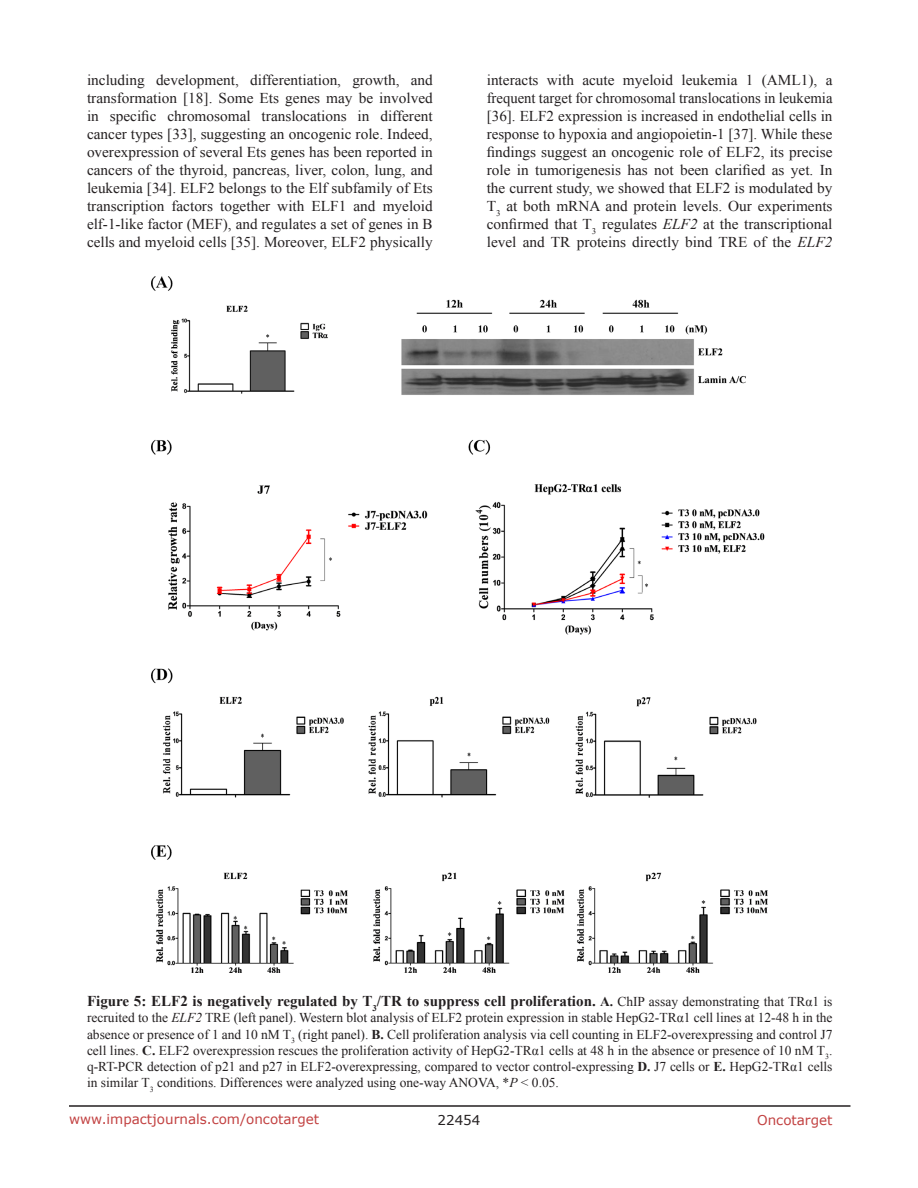
<style>
.page{position:relative;width:918px;height:1188px;background:#fff}
.page>*{position:absolute;margin:0;border:0;box-sizing:border-box;transform-origin:0 0}
.BodyText{font:15px/18px "Times New Roman";color:#231f20;text-align:justify}
.figuretext{font:700 15px "Times New Roman";color:#231f20}
.figuretext-2{font:13.5px/16.2px "Times New Roman";color:#231f20;text-align:justify}
.t1{font:13.5px "Verdana";color:#c24141}
.t2{font:13.5px "Verdana";color:#231f20}
.s1{font-style:italic}
.s2{font-size:13.5px}
.s3{font-weight:400;font-size:13.5px}
.s4{font-weight:700}
</style>
<div class="page">
<hr style="left:69px;top:1105px;width:781px;height:2px;background:#231f20">
<img style="left:152px;top:276px;width:616px;height:696px">
<p class="BodyText" style="left:87px;top:71px;width:347px">including development, differentiation, growth, and transformation [18]. Some Ets genes may be involved in specific chromosomal translocations in different cancer types [33], suggesting an oncogenic role. Indeed, overexpression of several Ets genes has been reported in cancers of the thyroid, pancreas, liver, colon, lung, and leukemia [34]. ELF2 belongs to the Elf subfamily of Ets transcription factors together with ELF1 and myeloid elf-1-like factor (MEF), and regulates a set of genes in B cells and myeloid cells [35]. Moreover, ELF2 physically</p>
<p class="BodyText" style="left:487px;top:71px;width:347px">interacts with acute myeloid leukemia 1 (AML1), a frequent target for chromosomal translocations in leukemia [36]. ELF2 expression is increased in endothelial cells in response to hypoxia and angiopoietin-1 [37]. While these findings suggest an oncogenic role of ELF2, its precise role in tumorigenesis has not been clarified as yet. In the current study, we showed that ELF2 is modulated by T<sub>3</sub> at both mRNA and protein levels. Our experiments confirmed that T<sub>3</sub> regulates <span class="s1">ELF2</span> at the transcriptional level and TR proteins directly bind TRE of the <span class="s1">ELF2</span></p>
<p class="figuretext" style="left:87px;top:991px;width:747px">Figure 5: ELF2 is negatively regulated by T<sub>3</sub>/TR to suppress cell proliferation. <span class="s2">A.</span> <span class="s3">ChIP assay demonstrating that TRα1 is</span></p>
<p class="figuretext-2" style="left:87px;top:1010px;width:747px">recruited to the <span class="s1">ELF2</span> TRE (left panel). Western blot analysis of ELF2 protein expression in stable HepG2-TRα1 cell lines at 12-48 h in the absence or presence of 1 and 10 nM T<sub>3</sub> (right panel). <span class="s4">B.</span> Cell proliferation analysis via cell counting in ELF2-overexpressing and control J7 cell lines. <span class="s4">C.</span> ELF2 overexpression rescues the proliferation activity of HepG2-TRα1 cells at 48 h in the absence or presence of 10 nM T<sub>3</sub>. q-RT-PCR detection of p21 and p27 in ELF2-overexpressing, compared to vector control-expressing <span class="s4">D.</span> J7 cells or <span class="s4">E.</span> HepG2-TRα1 cells in similar T<sub>3</sub> conditions. Differences were analyzed using one-way ANOVA, *<span class="s1">P</span> &lt; 0.05.</p>
<p class="t1" style="left:69px;top:1110px;width:252px">www.impactjournals.com/oncotarget</p>
<p class="t2" style="left:438px;top:1111px;width:44px">22454</p>
<p class="t1" style="left:757px;top:1111px;width:77px">Oncotarget</p>
</div>
